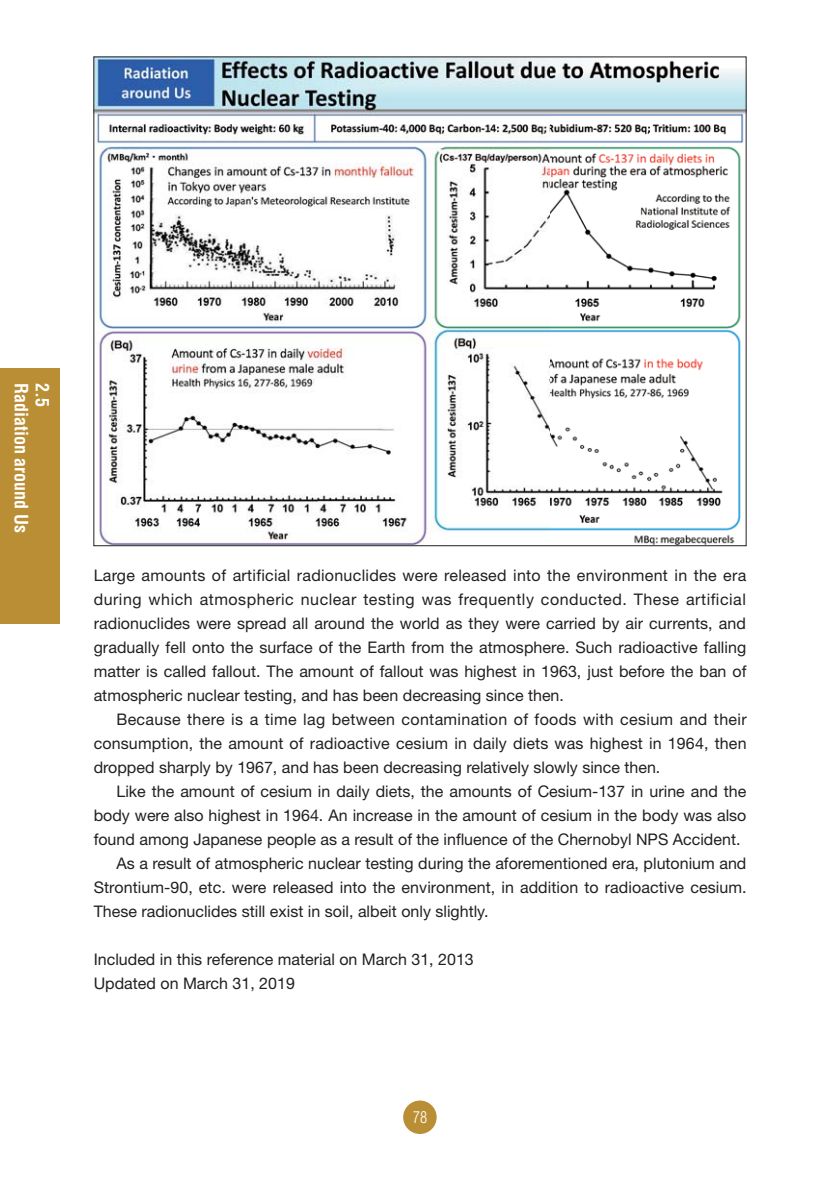
<style>
.page{position:relative;width:840px;height:1191px;background:#fff}
.page>*{position:absolute;margin:0;border:0;box-sizing:border-box;transform-origin:0 0}
.t1{font:700 condensed 18px "Helvetica";color:#fff}
.t2{font:16px/24px "Helvetica Neue";color:#231f20;text-align:justify}
.t3{font:300 condensed 16px "Helvetica";color:#fff}
</style>
<div class="page">
<div style="left:403px;top:1100px;width:33px;height:34px;background:#ba8e34;border-radius:50%"></div>
<div style="left:0;top:369px;width:60px;height:255px;background:#ba8e34"></div>
<img style="left:96px;top:59px;width:648px;height:485px">
<p class="t1" style="left:28px;top:382px;width:151px;rotate:90deg">Radiation around Us</p>
<p class="t1" style="left:49px;top:382px;width:25px;rotate:90deg">2.5</p>
<p class="t2" style="left:94px;top:565px;width:654px">Large amounts of artificial radionuclides were released into the environment in the era during which atmospheric nuclear testing was frequently conducted. These artificial radionuclides were spread all around the world as they were carried by air currents, and gradually fell onto the surface of the Earth from the atmosphere. Such radioactive falling matter is called fallout. The amount of fallout was highest in 1963, just before the ban of atmospheric nuclear testing, and has been decreasing since then.</p>
<p class="t2" style="left:94px;top:709px;width:654px;text-indent:23px">Because there is a time lag between contamination of foods with cesium and their consumption, the amount of radioactive cesium in daily diets was highest in 1964, then dropped sharply by 1967, and has been decreasing relatively slowly since then.</p>
<p class="t2" style="left:116px;top:781px;width:631px">Like the amount of cesium in daily diets, the amounts of Cesium-137 in urine and the</p>
<p class="t2" style="left:94px;top:805px;width:654px">body were also highest in 1964. An increase in the amount of cesium in the body was also</p>
<p class="t2" style="left:94px;top:829px;width:648px">found among Japanese people as a result of the influence of the Chernobyl NPS Accident.</p>
<p class="t2" style="left:116px;top:853px;width:631px">As a result of atmospheric nuclear testing during the aforementioned era, plutonium and</p>
<p class="t2" style="left:94px;top:877px;width:654px">Strontium-90, etc. were released into the environment, in addition to radioactive cesium.</p>
<p class="t2" style="left:94px;top:901px;width:396px">These radionuclides still exist in soil, albeit only slightly.</p>
<p class="t2" style="left:94px;top:949px;width:381px">Included in this reference material on March 31, 2013<br>Updated on March 31, 2019</p>
<p class="t3" style="left:412px;top:1110px;width:16px">78</p>
</div>
